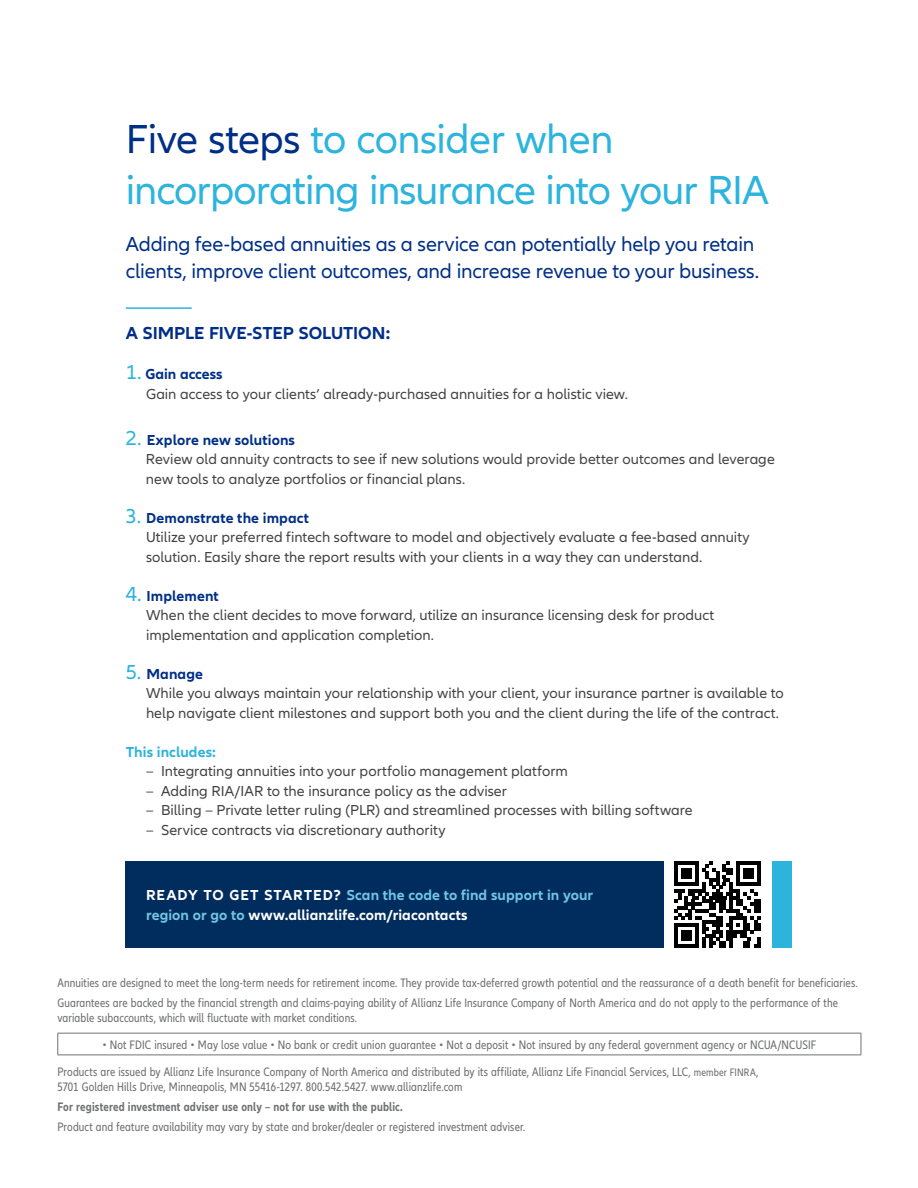
<style>
.page{position:relative;width:918px;height:1188px;background:#fff}
.page>*{position:absolute;margin:0;border:0;box-sizing:border-box;transform-origin:0 0}
.t1{font:42px/51px "Allianz Neo";letter-spacing:-.02em;color:#2db4dd}
.t2{font:21px/27px "Allianz Neo";letter-spacing:-.01em;color:#002f87}
.t3{font:700 18px "Allianz Neo";letter-spacing:-.005em;color:#002f87}
.t4{font:15px/19.5px "Allianz Neo";color:#434345}
.t5{font:700 15px/19.5px "Allianz Neo";letter-spacing:.005em;color:#fff}
.t6{font:700 15px "Allianz Neo";letter-spacing:.005em;color:#2db4dd}
.t7{font:condensed 12.75px/19.8px "Allianz Neo";letter-spacing:.01em;color:#707172}
.t8{font:700 condensed 12.75px "Allianz Neo";letter-spacing:.015em;color:#707172}
.s1{color:#002f87}
.s2{font-size:21px;color:#2db4dd}
.s3{font-weight:700;color:#002f87}
.s4{color:#72c4e4}
.s5{font-size:11.25px}
</style>
<div class="page">
<svg style="left:126px;top:307px;width:66px;height:2px"></svg>
<hr style="left:57px;top:1033px;width:804px;height:1px;background:#707172">
<svg style="left:57px;top:1034px;width:1px;height:21px"></svg>
<svg style="left:861px;top:1034px;width:1px;height:21px"></svg>
<hr style="left:57px;top:1055px;width:804px;height:1px;background:#707172">
<div style="left:725px;top:861px;width:67px;height:87px;background:#2db4dd"></div>
<div style="left:126px;top:861px;width:538px;height:87px;background:#002d5d"></div>
<div style="left:664px;top:850px;width:108px;height:108px;background:#fff"></div>
<svg style="left:674px;top:861px;width:87px;height:87px"></svg>
<hr style="left:674px;top:944px;width:25px;height:4px;background:#000">
<div style="left:681px;top:930px;width:11px;height:11px;background:#000"></div>
<h1 class="t1" style="left:126px;top:114px;width:645px"><span class="s1">Five steps</span> to consider when incorporating insurance into your RIA</h1>
<h2 class="t2" style="left:126px;top:231px;width:635px">Adding fee-based annuities as a service can potentially help you retain clients, improve client outcomes, and increase revenue to your business.</h2>
<p class="t3" style="left:126px;top:322px;width:266px">A SIMPLE FIVE-STEP SOLUTION:</p>
<p class="t4" style="left:146px;top:365px;width:484px;text-indent:-20px"><span class="s2">1.</span> <span class="s3">Gain access<br></span>Gain access to your clients’ already-purchased annuities for a holistic view.</p>
<p class="t4" style="left:146px;top:430px;width:630px;text-indent:-20px"><span class="s2">2.</span> <span class="s3">Explore new solutions<br></span>Review old annuity contracts to see if new solutions would provide better outcomes and leverage new tools to analyze portfolios or financial plans.</p>
<p class="t4" style="left:146px;top:508px;width:605px;text-indent:-20px"><span class="s2">3.</span> <span class="s3">Demonstrate the impact<br></span>Utilize your preferred fintech software to model and objectively evaluate a fee-based annuity solution. Easily share the report results with your clients in a way they can understand.</p>
<p class="t4" style="left:146px;top:586px;width:570px;text-indent:-20px"><span class="s2">4.</span> <span class="s3">Implement<br></span>When the client decides to move forward, utilize an insurance licensing desk for product implementation and application completion.</p>
<p class="t4" style="left:146px;top:664px;width:639px;text-indent:-20px"><span class="s2">5.</span> <span class="s3">Manage<br></span>While you always maintain your relationship with your client, your insurance partner is available to help navigate client milestones and support both you and the client during the life of the contract.</p>
<p class="t6" style="left:126px;top:743px;width:92px">This includes:</p>
<p class="t4" style="left:146px;top:762px;width:423px">– Integrating annuities into your portfolio management platform</p>
<p class="t4" style="left:146px;top:781px;width:362px">– Adding RIA/IAR to the insurance policy as the adviser</p>
<p class="t4" style="left:146px;top:801px;width:548px">– Billing – Private letter ruling (PLR) and streamlined processes with billing software</p>
<p class="t4" style="left:146px;top:820px;width:301px">– Service contracts via discretionary authority</p>
<p class="t5" style="left:146px;top:886px;width:449px">READY TO GET STARTED? <span class="s4">Scan the code to find support in your region or go to</span> www.allianzlife.com/riacontacts</p>
<p class="t7" style="left:57px;top:973px;width:802px">Annuities are designed to meet the long-term needs for retirement income. They provide tax-deferred growth potential and the reassurance of a death benefit for beneficiaries.<br>Guarantees are backed by the financial strength and claims-paying ability of Allianz Life Insurance Company of North America and do not apply to the performance of the</p>
<p class="t7" style="left:57px;top:1008px;width:301px">variable subaccounts, which will fluctuate with market conditions.</p>
<p class="t7" style="left:57px;top:1031px;width:760px;line-height:27px;text-indent:45px">• Not FDIC insured • May lose value • No bank or credit union guarantee • Not a deposit • Not insured by any federal government agency or NCUA/NCUSIF<br>Products are issued by Allianz Life Insurance Company of North America and distributed by its affiliate, Allianz Life Financial Services, LLC, <span class="s5">member FINRA</span>,</p>
<p class="t7" style="left:57px;top:1077px;width:406px">5701 Golden Hills Drive, Minneapolis, MN 55416-1297. 800.542.5427. www.allianzlife.com</p>
<p class="t8" style="left:57px;top:1099px;width:347px">For registered investment adviser use only – not for use with the public.</p>
<p class="t7" style="left:57px;top:1117px;width:470px">Product and feature availability may vary by state and broker/dealer or registered investment adviser.</p>
</div>
